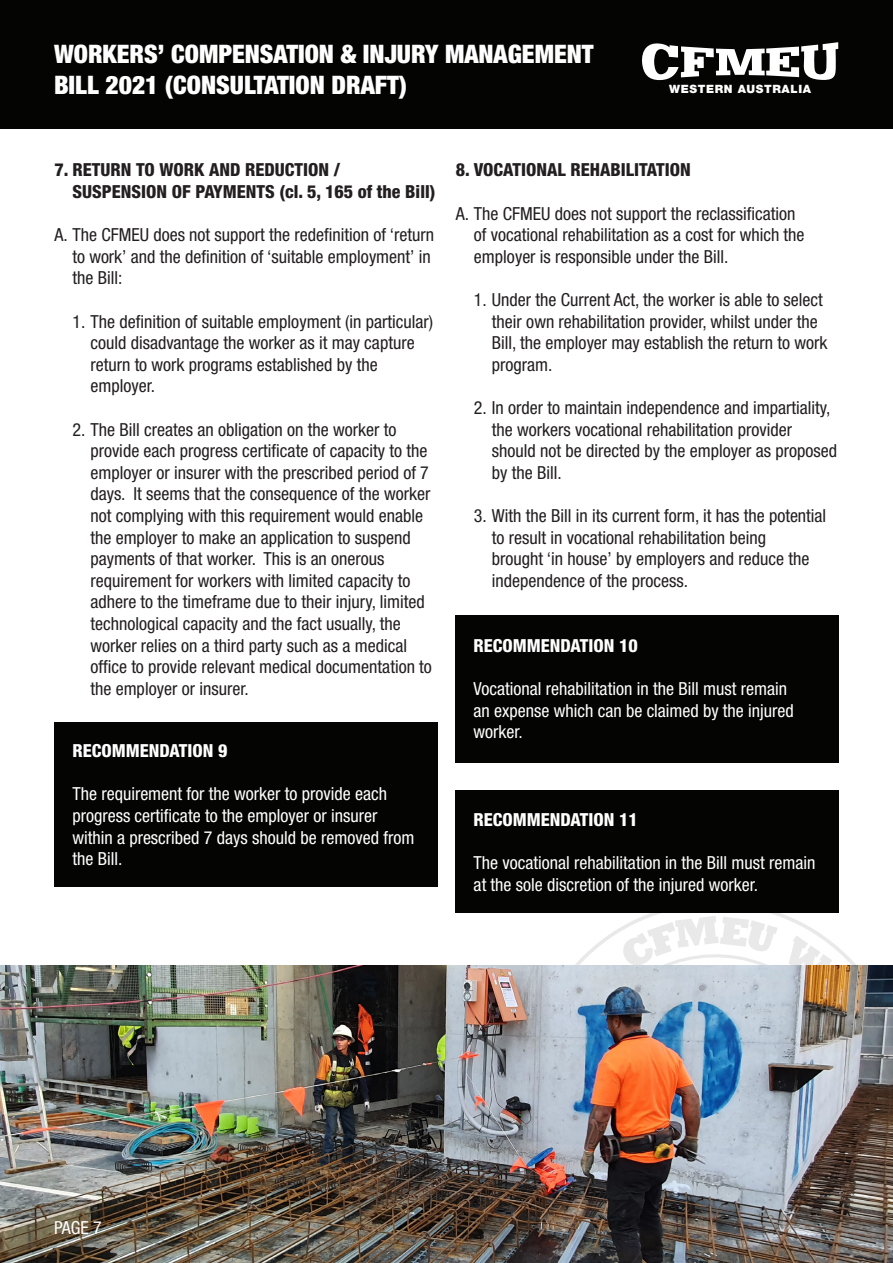
<style>
.page{position:relative;width:893px;height:1263px;background:#fff}
.page>*{position:absolute;margin:0;border:0;box-sizing:border-box;transform-origin:0 0}
.t1{font:900 condensed 25.5px/30.6px "Helvetica Neue LT Std";color:#fff}
.Numbered_Paragraph{font:condensed 18px/21.6px "Helvetica Neue LT Std";color:#231f20}
.Numbered_Paragraph-2{font:condensed 18px/21.6px "Helvetica Neue LT Std";color:#fff}
.Numbered_Paragraph-3{font:800 condensed 18px/21.6px "Helvetica Neue LT Std";color:#231f20}
.Numbered_Paragraph-4{font:800 condensed 18px "Helvetica Neue LT Std";color:#fff}
.t2{font:900 11.4px "Helvetica Neue";letter-spacing:.055em;color:#fff}
</style>
<div class="page">
<div style="left:0;top:1px;width:892px;height:128px;background:#040503"></div>
<svg style="left:642px;top:42px;width:196px;height:38px"></svg>
<svg style="left:623px;top:916px;width:155px;height:50px"></svg>
<svg style="left:789px;top:935px;width:61px;height:31px"></svg>
<div style="left:54px;top:722px;width:384px;height:165px;background:#040503"></div>
<div style="left:455px;top:615px;width:384px;height:147px;background:#040503"></div>
<div style="left:455px;top:791px;width:384px;height:122px;background:#040503"></div>
<img style="left:0;top:966px;width:893px;height:297px">
<h1 class="t1" style="left:54px;top:39px;width:541px">WORKERS’ COMPENSATION &amp; INJURY MANAGEMENT<br>BILL 2021 (CONSULTATION DRAFT)</h1>
<p class="t2" style="left:669px;top:83px;width:143px">WESTERN AUSTRALIA</p>
<p class="Numbered_Paragraph-3" style="left:72px;top:159px;width:364px;text-indent:-18px">7. RETURN TO WORK AND REDUCTION /<br>SUSPENSION OF PAYMENTS (cl. 5, 165 of the Bill)</p>
<p class="Numbered_Paragraph" style="left:72px;top:224px;width:363px;text-indent:-18px">A. The CFMEU does not support the redefinition of ‘return to work’ and the definition of ‘suitable employment’ in the Bill:</p>
<p class="Numbered_Paragraph" style="left:90px;top:310px;width:344px;text-indent:-18px">1. The definition of suitable employment (in particular) could disadvantage the worker as it may capture return to work programs established by the employer.</p>
<p class="Numbered_Paragraph" style="left:90px;top:418px;width:343px;text-indent:-18px">2. The Bill creates an obligation on the worker to provide each progress certificate of capacity to the employer or insurer with the prescribed period of 7 days. It seems that the consequence of the worker not complying with this requirement would enable the employer to make an application to suspend payments of that worker. This is an onerous requirement for workers with limited capacity to adhere to the timeframe due to their injury, limited technological capacity and the fact usually, the worker relies on a third party such as a medical office to provide relevant medical documentation to the employer or insurer.</p>
<p class="Numbered_Paragraph-4" style="left:72px;top:740px;width:157px">RECOMMENDATION 9</p>
<p class="Numbered_Paragraph-2" style="left:72px;top:783px;width:344px">The requirement for the worker to provide each progress certificate to the employer or insurer within a prescribed 7 days should be removed from the Bill.</p>
<p class="Numbered_Paragraph-3" style="left:456px;top:159px;width:236px">8. VOCATIONAL REHABILITATION</p>
<p class="Numbered_Paragraph" style="left:474px;top:202px;width:332px;text-indent:-18px">A. The CFMEU does not support the reclassification of vocational rehabilitation as a cost for which the employer is responsible under the Bill.</p>
<p class="Numbered_Paragraph" style="left:492px;top:289px;width:337px;text-indent:-18px">1. Under the Current Act, the worker is able to select their own rehabilitation provider, whilst under the Bill, the employer may establish the return to work program.</p>
<p class="Numbered_Paragraph" style="left:492px;top:397px;width:347px;text-indent:-18px">2. In order to maintain independence and impartiality, the workers vocational rehabilitation provider should not be directed by the employer as proposed by the Bill.</p>
<p class="Numbered_Paragraph" style="left:492px;top:505px;width:336px;text-indent:-18px">3. With the Bill in its current form, it has the potential to result in vocational rehabilitation being<br>brought ‘in house’ by employers and reduce the independence of the process.</p>
<p class="Numbered_Paragraph-4" style="left:473px;top:634px;width:166px">RECOMMENDATION 10</p>
<p class="Numbered_Paragraph-2" style="left:473px;top:678px;width:322px">Vocational rehabilitation in the Bill must remain an expense which can be claimed by the injured worker.</p>
<p class="Numbered_Paragraph-4" style="left:473px;top:808px;width:166px">RECOMMENDATION 11</p>
<p class="Numbered_Paragraph-2" style="left:473px;top:852px;width:343px">The vocational rehabilitation in the Bill must remain at the sole discretion of the injured worker.</p>
<p class="Numbered_Paragraph-2" style="left:54px;top:1216px;width:49px">PAGE 7</p>
</div>
